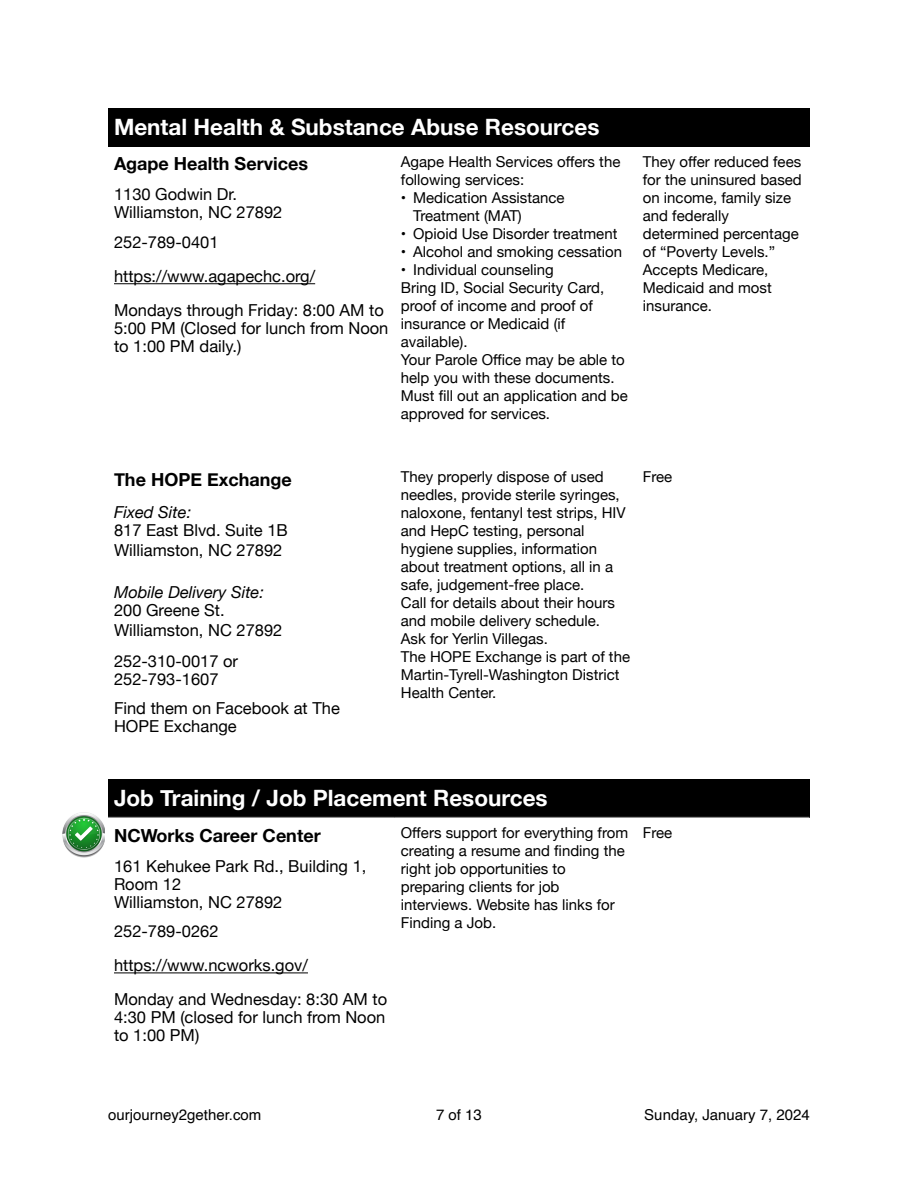
<style>
.page{position:relative;width:918px;height:1188px;background:#fff}
.page>*{position:absolute;margin:0;border:0;box-sizing:border-box;transform-origin:0 0}
.t1{font:700 22.5px "Helvetica Neue";color:#fff}
.t2{font:700 18px "Helvetica Neue";color:#000}
.t3{font:16.5px/18px "Helvetica Neue";color:#000}
.t4{font:italic 16.5px "Helvetica Neue";color:#000}
.t5{font:15px/18px "Helvetica Neue";color:#000}
.t6{font:15px "Helvetica";color:#000}
</style>
<div class="page">
<hr style="left:114px;top:283px;width:201px;height:1px;background:#000">
<div style="left:395px;top:108px;width:414px;height:38px;background:#000"></div>
<div style="left:108px;top:108px;width:287px;height:38px;background:#000"></div>
<div style="left:108px;top:779px;width:701px;height:38px;background:#000"></div>
<hr style="left:114px;top:972px;width:194px;height:1px;background:#000">
<hr style="left:108px;top:817px;width:701px;height:1px;background:#a6a6a6">
<img style="left:63px;top:813px;width:42px;height:44px">
<h1 class="t1" style="left:114px;top:114px;width:487px">Mental Health &amp; Substance Abuse Resources</h1>
<p class="t2" style="left:114px;top:153px;width:196px">Agape Health Services</p>
<p class="t5" style="left:401px;top:152px;width:221px">Agape Health Services offers the following services:</p>
<p class="t5" style="left:413px;top:188px;width:153px;text-indent:-12px">• Medication Assistance<br>Treatment (MAT)</p>
<p class="t5" style="left:401px;top:224px;width:218px">• Opioid Use Disorder treatment</p>
<p class="t5" style="left:401px;top:242px;width:223px">• Alcohol and smoking cessation</p>
<p class="t5" style="left:401px;top:260px;width:229px">• Individual counseling<br>Bring ID, Social Security Card, proof of income and proof of insurance or Medicaid (if available).<br>Your Parole Office may be able to help you with these documents.<br>Must fi ll out an application and be approved for services.</p>
<p class="t3" style="left:114px;top:185px;width:170px">1130 Godwin Dr.<br>Williamston, NC 27892</p>
<p class="t3" style="left:114px;top:225px;width:271px;line-height:34px">252-789-0401 https://www.agapechc.org/<br>Mondays through Friday: 8:00 AM to</p>
<p class="t3" style="left:114px;top:319px;width:276px">5:00 PM (Closed for lunch from Noon to 1:00 PM daily.)</p>
<p class="t5" style="left:643px;top:152px;width:160px">They offer reduced fees for the uninsured based on income, family size and federally determined percentage of “Poverty Levels.”<br>Accepts Medicare,<br>Medicaid and most insurance.</p>
<p class="t2" style="left:114px;top:469px;width:179px">The HOPE Exchange</p>
<p class="t5" style="left:401px;top:468px;width:231px">They properly dispose of used needles, provide sterile syringes, naloxone, fentanyl test strips, HIV and HepC testing, personal hygiene supplies, information about treatment options, all in a safe, judgement-free place.<br>Call for details about their hours and mobile delivery schedule.<br>Ask for Yerlin Villegas.<br>The HOPE Exchange is part of the<br>Martin-Tyrell-Washington District<br>Health Center.</p>
<p class="t5" style="left:643px;top:468px;width:31px">Free</p>
<p class="t4" style="left:114px;top:502px;width:79px">Fixed Site:</p>
<p class="t3" style="left:114px;top:519px;width:175px;line-height:20.5px">817 East Blvd. Suite 1B<br>Williamston, NC 27892</p>
<p class="t4" style="left:114px;top:582px;width:152px">Mobile Delivery Site:</p>
<p class="t3" style="left:114px;top:599px;width:170px;line-height:20.5px">200 Greene St.<br>Williamston, NC 27892</p>
<p class="t3" style="left:114px;top:652px;width:126px">252-310-0017 or<br>252-793-1607</p>
<p class="t3" style="left:114px;top:699px;width:227px">Find them on Facebook at The<br>HOPE Exchange</p>
<h1 class="t1" style="left:114px;top:784px;width:435px">Job Training / Job Placement Resources</h1>
<h1 class="t1" style="left:194px;top:784px;width:7px">i</h1>
<p class="t2" style="left:114px;top:824px;width:208px">NCWorks Career Center</p>
<p class="t5" style="left:401px;top:823px;width:229px">Offers support for everything from creating a resume and fi nding the right job opportunities to preparing clients for job interviews. Website has links for<br>Finding a Job.</p>
<p class="t5" style="left:643px;top:823px;width:31px">Free</p>
<p class="t3" style="left:114px;top:857px;width:254px">161 Kehukee Park Rd., Building 1,<br>Room 12<br>Williamston, NC 27892</p>
<p class="t3" style="left:114px;top:914px;width:275px;line-height:34px">252-789-0262 https://www.ncworks.gov/<br>Monday and Wednesday: 8:30 AM to</p>
<p class="t3" style="left:114px;top:1008px;width:273px">4:30 PM (closed for lunch from Noon to 1:00 PM)</p>
<p class="t6" style="left:108px;top:1108px;width:155px">ourjourney2gether.com</p>
<p class="t6" style="left:436px;top:1108px;width:47px">7 of 13</p>
<p class="t6" style="left:644px;top:1108px;width:167px">Sunday, January 7, 2024</p>
</div>
